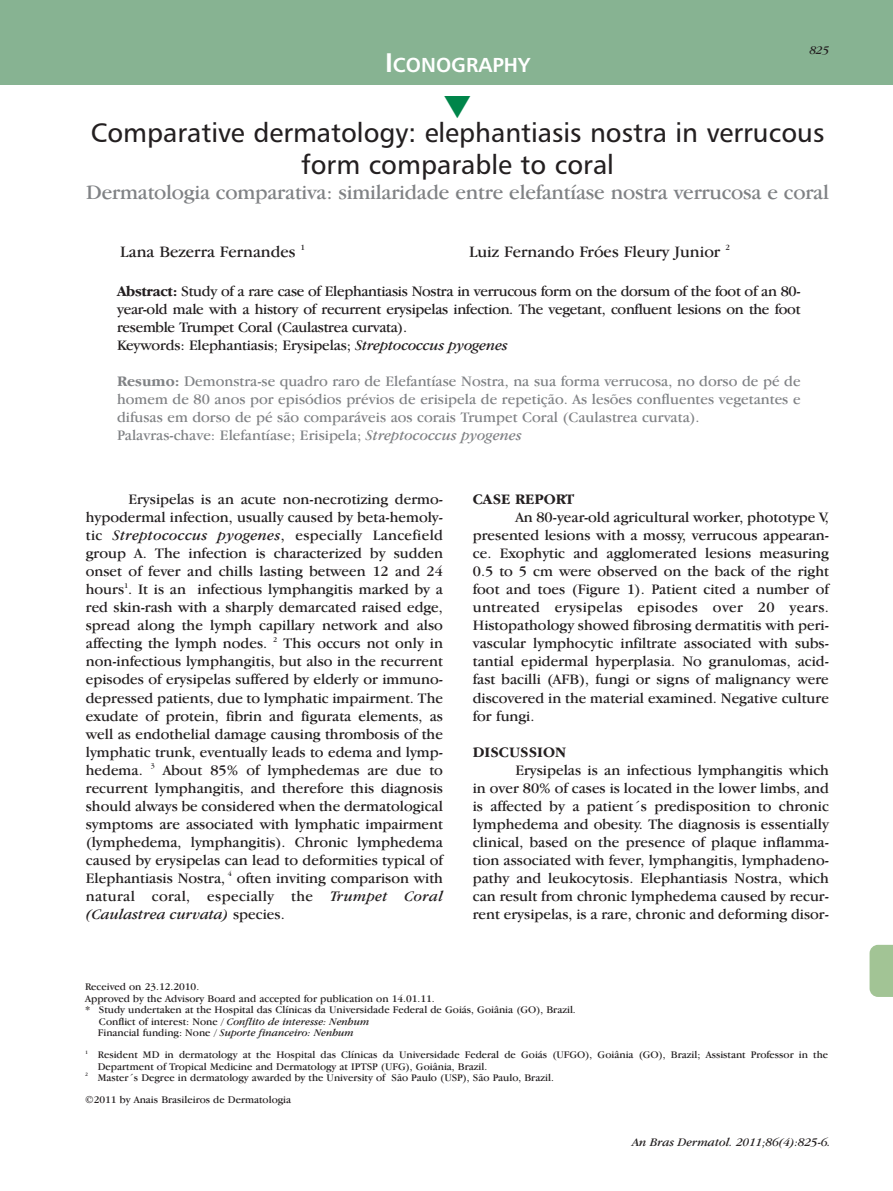
<style>
.page{position:relative;width:893px;height:1191px;background:#fff}
.page>*{position:absolute;margin:0;border:0;box-sizing:border-box;transform-origin:0 0}
.t1{font:27px/31.5px "Humanist 777 BT Roman B";color:#231f20;text-align:center}
.t2{font:21px "Garamond IT Cby BT";letter-spacing:-.01em;color:#808285}
.t3{font:20.25px "Humanist 777 BT Bold B";color:#fff}
.t4{font:16.5px "Garamond IT Cby BT";color:#231f20}
.t5{font:15px/18px "Garamond IT Cby BT";color:#231f20;text-align:justify}
.t6{font:15px/18px "Garamond IT Cby BT";color:#808285}
.t7{font:15px/18px "Garamond IT Cby BT";letter-spacing:-.02em;color:#231f20}
.t8{font:700 15px "Garamond IT Cby BT";color:#231f20}
.t9{font:italic 12px "Garamond IT Cby BT";color:#231f20}
.t10{font:10.5px/11.2px "Garamond IT Cby BT";color:#231f20}
.t11{font:8.25px "Garamond IT Cby BT";color:#231f20}
.t12{font:7.5px "Garamond IT Cby BT";color:#231f20}
.t13{font:5.25px "Garamond IT Cby BT";color:#231f20}
.s1{font-size:27px}
.s2{font-weight:700}
.s3{font-style:italic}
</style>
<div class="page">
<div style="left:0;top:0;width:893px;height:85px;background:#87b392"></div>
<svg style="left:869px;top:944px;width:24px;height:53px"></svg>
<h3 class="t3" style="left:385px;top:57px;width:147px"><span class="s1">I</span>CONOGRAPHY</h3>
<p class="t9" style="left:810px;top:46px;width:21px">825</p>
<h1 class="t1" style="left:91px;top:119px;width:735px">Comparative dermatology: elephantiasis nostra in verrucous form comparable to coral</h1>
<h2 class="t2" style="left:86px;top:185px;width:744px">Dermatologia comparativa: similaridade entre elefantíase nostra verrucosa e coral</h2>
<p class="t4" style="left:120px;top:246px;width:177px">Lana Bezerra Fernandes</p>
<p class="t11" style="left:301px;top:244px;width:6px">1</p>
<p class="t4" style="left:469px;top:246px;width:253px">Luiz Fernando Fróes Fleury Junior</p>
<p class="t11" style="left:725px;top:244px;width:6px">2</p>
<p class="t7" style="left:117px;top:284px;width:685px"><span class="s2">Abstract:</span> Study of a rare case of Elephantiasis Nostra in verrucous form on the dorsum of the foot of an 80- year-old male with a history of recurrent erysipelas infection. The vegetant, confluent lesions on the foot resemble Trumpet Coral (Caulastrea curvata).<br>Keywords: Elephantiasis; Erysipelas; <span class="s3">Streptococcus pyogenes</span></p>
<p class="t6" style="left:117px;top:374px;width:685px"><span class="s2">Resumo:</span> Demonstra-se quadro raro de Elefantíase Nostra, na sua forma verrucosa, no dorso de pé de homem de 80 anos por episódios prévios de erisipela de repetição. As lesões confluentes vegetantes e difusas em dorso de pé são comparáveis aos corais Trumpet Coral (Caulastrea curvata).<br>Palavras-chave: Elefantíase; Erisipela; <span class="s3">Streptococcus pyogenes</span></p>
<p class="t5" style="left:86px;top:492px;width:359px;text-indent:43px">Erysipelas is an acute non-necrotizing dermo&shy;hypodermal infection, usually caused by beta-hemoly&shy;tic <span class="s3">Streptococcus pyogenes</span>, especially Lancefield group A. The infection is characterized by sudden onset of fever and chills lasting between 12 and 24 hours . It is an infectious lymphangitis marked by a</p>
<p class="t12" style="left:124px;top:582px;width:6px">1</p>
<p class="t5" style="left:86px;top:600px;width:359px">red skin-rash with a sharply demarcated raised edge, spread along the lymph capillary network and also affecting the lymph nodes.</p>
<p class="t12" style="left:273px;top:636px;width:6px">2</p>
<p class="t5" style="left:86px;top:636px;width:359px;text-indent:197px">This occurs not only in non-infectious lymphangitis, but also in the recurrent episodes of erysipelas suffered by elderly or immuno&shy;depressed patients, due to lymphatic impairment. The exudate of protein, fibrin and figurata elements, as well as endothelial damage causing thrombosis of the lymphatic trunk, eventually leads to edema and lymp&shy;hedema.</p>
<p class="t12" style="left:151px;top:762px;width:6px">3</p>
<p class="t5" style="left:86px;top:762px;width:359px;text-indent:77px">About 85% of lymphedemas are due to recurrent lymphangitis, and therefore this diagnosis should always be considered when the dermatological symptoms are associated with lymphatic impairment (lymphedema, lymphangitis). Chronic lymphedema caused by erysipelas can lead to deformities typical of Elephantiasis Nostra,</p>
<p class="t12" style="left:228px;top:870px;width:6px">4</p>
<p class="t5" style="left:86px;top:870px;width:359px;text-indent:151px">often inviting comparison with natural coral, especially the <span class="s3">Trumpet Coral (Caulastrea curvata)</span> species.</p>
<p class="t8" style="left:473px;top:494px;width:103px">CASE REPORT</p>
<p class="t5" style="left:473px;top:510px;width:358px;text-indent:43px">An 80-year-old agricultural worker, phototype V, presented lesions with a mossy, verrucous appearan&shy;ce. Exophytic and agglomerated lesions measuring 0.5 to 5 cm were observed on the back of the right foot and toes (Figure 1). Patient cited a number of untreated erysipelas episodes over 20 years.<br>Histopathology showed fibrosing dermatitis with peri&shy;vascular lymphocytic infiltrate associated with subs&shy;tantial epidermal hyperplasia. No granulomas, acid&shy;fast bacilli (AFB), fungi or signs of malignancy were discovered in the material examined. Negative culture for fungi.</p>
<p class="t8" style="left:473px;top:746px;width:95px">DISCUSSION</p>
<p class="t5" style="left:473px;top:762px;width:358px;text-indent:43px">Erysipelas is an infectious lymphangitis which in over 80% of cases is located in the lower limbs, and is affected by a patient´s predisposition to chronic lymphedema and obesity. The diagnosis is essentially clinical, based on the presence of plaque inflamma&shy;tion associated with fever, lymphangitis, lymphadeno&shy;pathy and leukocytosis. Elephantiasis Nostra, which can result from chronic lymphedema caused by recur&shy;rent erysipelas, is a rare, chronic and deforming disor-</p>
<p class="t10" style="left:85px;top:980px;width:351px;line-height:12.6px">Received on 23.12.2010.<br>Approved by the Advisory Board and accepted for publication on 14.01.11.</p>
<p class="t10" style="left:98px;top:1005px;width:480px;text-indent:-13px">* Study undertaken at the Hospital das Clínicas da Universidade Federal de Goiás, Goiânia (GO), Brazil.<br>Conflict of interest: None / <span class="s3">Conflito de interesse: Nenhum<br></span>Financial funding: None / <span class="s3">Suporte financeiro: Nenhum</span></p>
<p class="t13" style="left:85px;top:1050px;width:4px">1</p>
<p class="t10" style="left:98px;top:1050px;width:732px">Resident MD in dermatology at the Hospital das Clínicas da Universidade Federal de Goiás (UFGO), Goiânia (GO), Brazil; Assistant Professor in the<br>Department of Tropical Medicine and Dermatology at IPTSP (UFG), Goiânia, Brazil.</p>
<p class="t13" style="left:85px;top:1072px;width:4px">2</p>
<p class="t10" style="left:85px;top:1067px;width:470px;line-height:22.5px;text-indent:13px">Master´s Degree in dermatology awarded by the University of São Paulo (USP), São Paulo, Brazil. ©2011 by Anais Brasileiros de Dermatologia</p>
<p class="t9" style="left:632px;top:1137px;width:200px">An Bras Dermatol. 2011;86(4):825-6.</p>
</div>
